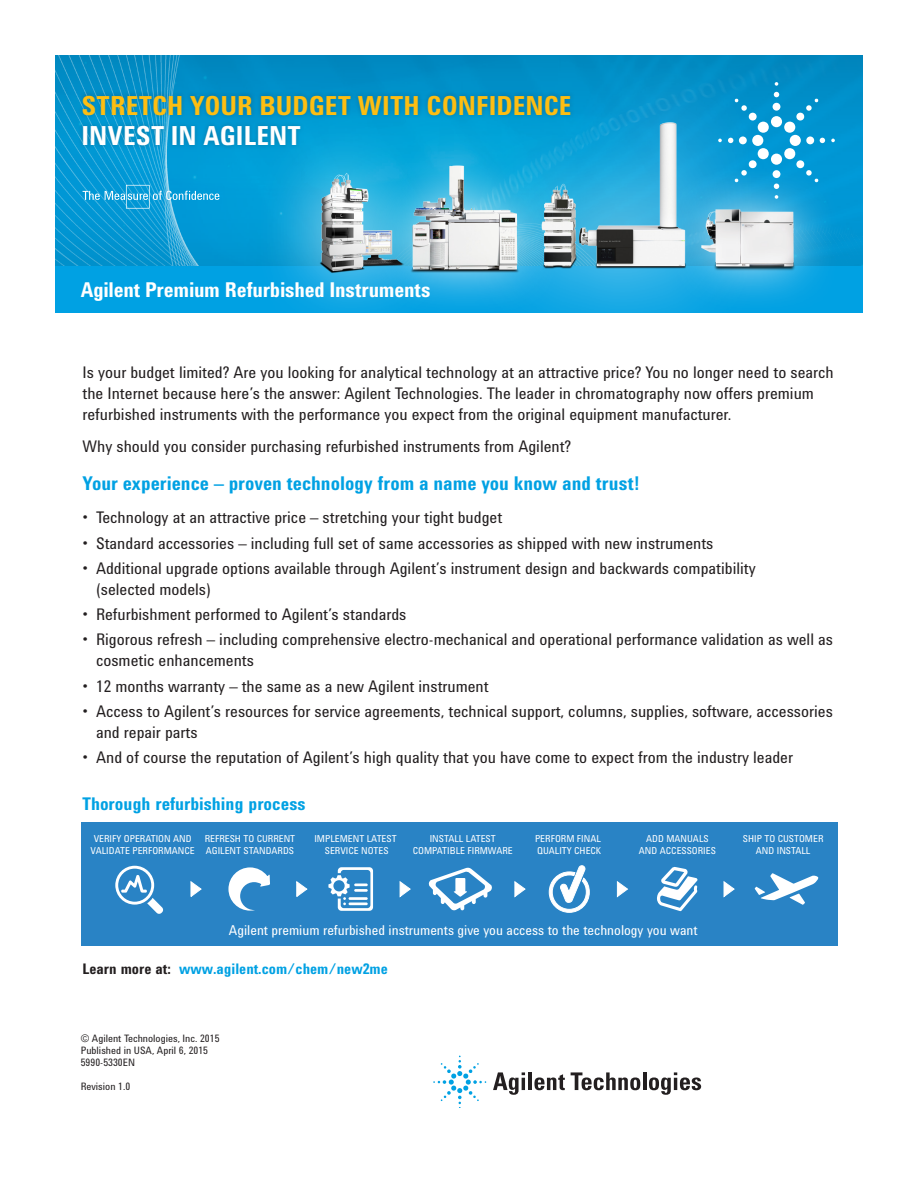
<style>
.page{position:relative;width:918px;height:1188px;background:#fff}
.page>*{position:absolute;margin:0;border:0;box-sizing:border-box;transform-origin:0 0}
.Headline{font:700 27px/30px "Agilent Condensed CFF";letter-spacing:.005em;color:#fdbe12}
.Subhead_k_o_Bar{font:700 21px "Agilent Condensed CFF";letter-spacing:-.01em;color:#fff}
.Subhead{font:700 19.5px "Agilent Condensed CFF";color:#00a1e3}
.Body-Head_12_14_bold{font:700 18px "Agilent Condensed CFF";color:#00a1e3}
.Body{font:16.5px/21px "Agilent Condensed CFF";color:#231f20}
.t1{font:700 15px "Agilent Condensed CFF";color:#00a1e3}
.t2{font:13.95px "Agilent Condensed CFF";color:#fff}
.Legal_Text_Copyright{font:10.5px "Agilent Condensed CFF";color:#231f20}
.t3{font:9.9px/11.9px "Agilent Condensed CFF";color:#fff;text-align:center}
.s1{color:#fff}
.s2{color:#231f20}
</style>
<div class="page">
<img style="left:55px;top:55px;width:367px;height:212px">
<img style="left:422px;top:55px;width:441px;height:212px">
<div style="left:78px;top:90px;width:498px;height:60px;background:#231f20;opacity:.25"></div>
<div style="left:55px;top:267px;width:808px;height:46px;background:#00a1e3"></div>
<div style="left:81px;top:823px;width:756px;height:123px;background:#2983c5"></div>
<svg style="left:115px;top:866px;width:48px;height:48px"></svg>
<svg style="left:228px;top:867px;width:42px;height:44px"></svg>
<svg style="left:328px;top:867px;width:45px;height:44px"></svg>
<svg style="left:428px;top:867px;width:64px;height:44px"></svg>
<svg style="left:548px;top:865px;width:42px;height:48px"></svg>
<svg style="left:657px;top:867px;width:41px;height:44px"></svg>
<svg style="left:755px;top:873px;width:64px;height:32px"></svg>
<svg style="left:190px;top:881px;width:12px;height:16px"></svg>
<svg style="left:296px;top:881px;width:12px;height:16px"></svg>
<svg style="left:399px;top:881px;width:12px;height:17px"></svg>
<svg style="left:514px;top:881px;width:12px;height:17px"></svg>
<svg style="left:616px;top:881px;width:12px;height:17px"></svg>
<svg style="left:723px;top:881px;width:12px;height:17px"></svg>
<img style="left:457px;top:162px;width:4px;height:114px">
<div style="left:461px;top:46px;width:306px;height:305px;background:#fff;opacity:.75"></div>
<img style="left:505px;top:120px;width:208px;height:162px">
<div style="left:661px;top:164px;width:179px;height:151px;background:#fff;opacity:.75"></div>
<img style="left:696px;top:209px;width:114px;height:70px">
<div style="left:257px;top:118px;width:200px;height:217px;background:#fff;opacity:.75"></div>
<img style="left:312px;top:159px;width:96px;height:125px">
<svg style="left:775px;top:82px;width:3px;height:4px"></svg>
<svg style="left:831px;top:139px;width:4px;height:3px"></svg>
<svg style="left:775px;top:195px;width:3px;height:4px"></svg>
<svg style="left:718px;top:139px;width:4px;height:3px"></svg>
<svg style="left:728px;top:92px;width:97px;height:97px;background:#27a4d8"></svg>
<svg style="left:493px;top:1072px;width:32px;height:23px"></svg>
<hr style="left:528px;top:1072px;width:4px;height:18px;background:#231f20">
<svg style="left:534px;top:1074px;width:31px;height:16px"></svg>
<svg style="left:571px;top:1072px;width:69px;height:18px"></svg>
<hr style="left:643px;top:1072px;width:3px;height:18px;background:#231f20">
<svg style="left:649px;top:1072px;width:52px;height:23px"></svg>
<svg style="left:433px;top:1056px;width:53px;height:52px"></svg>
<svg style="left:83px;top:185px;width:136px;height:24px;background:#2aa9dc"></svg>
<p class="Headline" style="left:81px;top:90px;width:492px">STRETCH YOUR BUDGET WITH CONFIDENCE<br><span class="s1">INVEST IN AGILENT</span></p>
<p class="Subhead_k_o_Bar" style="left:81px;top:274px;width:351px">Agilent Premium Refurbished Instruments</p>
<p class="Body" style="left:83px;top:361px;width:753px">Is your budget limited? Are you looking for analytical technology at an attractive price? You no longer need to search the Internet because here’s the answer: Agilent Technologies. The leader in chromatography now offers premium refurbished instruments with the performance you expect from the original equipment manufacturer.</p>
<p class="Body" style="left:83px;top:435px;width:490px">Why should you consider purchasing refurbished instruments from Agilent?</p>
<p class="Subhead" style="left:83px;top:468px;width:559px">Your experience – proven technology from a name you know and trust!</p>
<p class="Body" style="left:83px;top:506px;width:421px">• Technology at an attractive price – stretching your tight budget</p>
<p class="Body" style="left:83px;top:532px;width:632px">• Standard accessories – including full set of same accessories as shipped with new instruments</p>
<p class="Body" style="left:96px;top:557px;width:661px;text-indent:-14px">• Additional upgrade options available through Agilent’s instrument design and backwards compatibility (selected models)</p>
<p class="Body" style="left:83px;top:603px;width:325px">• Refurbishment performed to Agilent’s standards</p>
<p class="Body" style="left:96px;top:628px;width:739px;text-indent:-14px">• Rigorous refresh – including comprehensive electro-mechanical and operational performance validation as well as cosmetic enhancements</p>
<p class="Body" style="left:83px;top:675px;width:408px">• 12 months warranty – the same as a new Agilent instrument</p>
<p class="Body" style="left:96px;top:700px;width:738px;text-indent:-14px">• Access to Agilent’s resources for service agreements, technical support, columns, supplies, software, accessories and repair parts</p>
<p class="Body" style="left:83px;top:746px;width:712px">• And of course the reputation of Agilent’s high quality that you have come to expect from the industry leader</p>
<p class="Body-Head_12_14_bold" style="left:83px;top:790px;width:224px">Thorough refurbishing process</p>
<p class="t3" style="left:91px;top:832px;width:106px">VERIFY OPERATION AND<br>VALIDATE PERFORMANCE</p>
<p class="t3" style="left:205px;top:832px;width:92px;text-align:left">REFRESH TO CURRENT<br>AGILENT STANDARDS</p>
<p class="t3" style="left:314px;top:832px;width:84px">IMPLEMENT LATEST<br>SERVICE NOTES</p>
<p class="t3" style="left:413px;top:832px;width:102px">INSTALL LATEST<br>COMPATIBLE FIRMWARE</p>
<p class="t3" style="left:535px;top:832px;width:68px;text-align:left">PERFORM FINAL<br>QUALITY CHECK</p>
<p class="t3" style="left:639px;top:832px;width:78px">ADD MANUALS<br>AND ACCESSORIES</p>
<p class="t3" style="left:743px;top:832px;width:82px">SHIP TO CUSTOMER<br>AND INSTALL</p>
<p class="t2" style="left:229px;top:920px;width:470px">Agilent premium refurbished instruments give you access to the technology you want</p>
<p class="t1" style="left:83px;top:957px;width:307px"><span class="s2">Learn more at:</span> www.agilent.com/chem/new2me</p>
<p class="Legal_Text_Copyright" style="left:81px;top:1031px;width:140px">© Agilent Technologies, Inc. 2015</p>
<p class="Legal_Text_Copyright" style="left:81px;top:1043px;width:129px">Published in USA, April 6, 2015</p>
<p class="Legal_Text_Copyright" style="left:81px;top:1055px;width:56px">5990-5330EN</p>
<p class="Legal_Text_Copyright" style="left:81px;top:1079px;width:51px">Revision 1.0</p>
</div>
